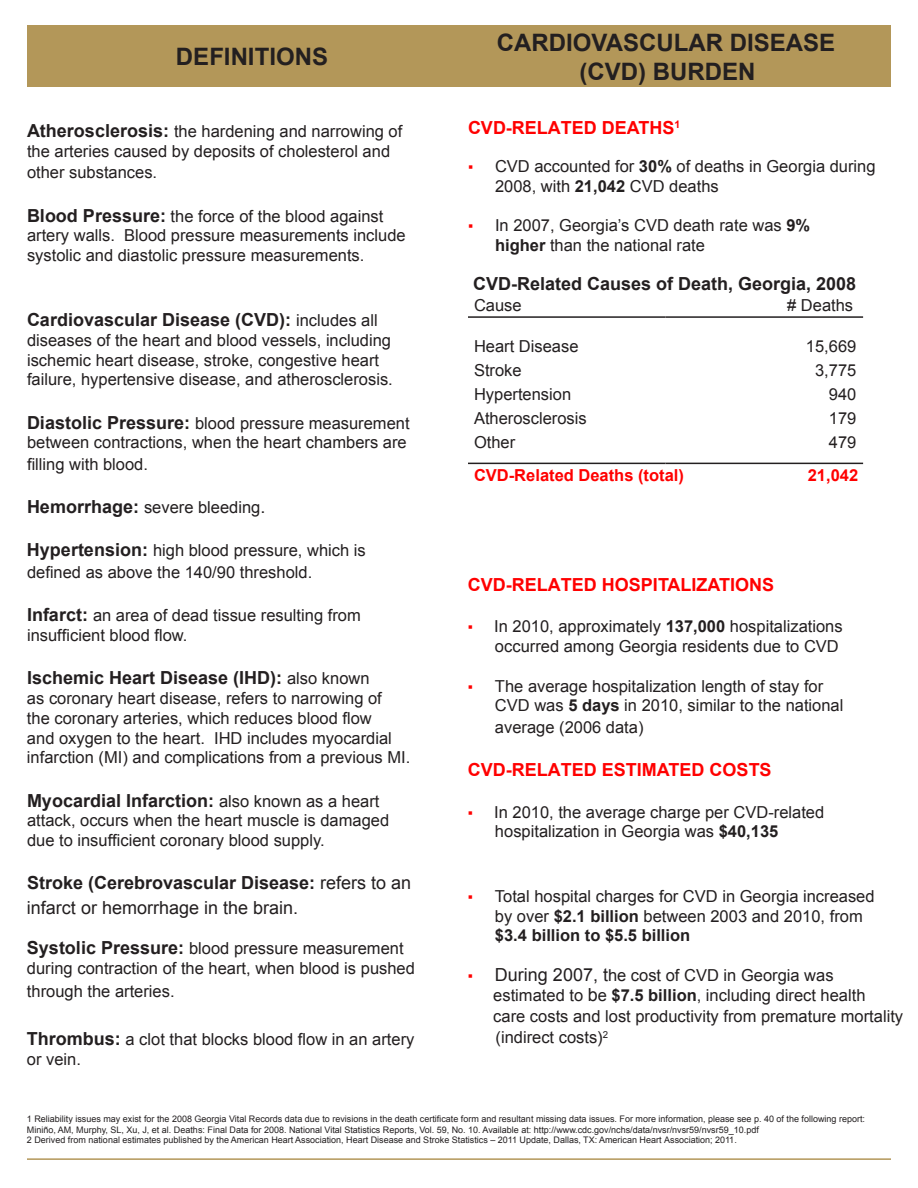
<style>
.page{position:relative;width:918px;height:1188px;background:#fff}
.page>*{position:absolute;margin:0;border:0;box-sizing:border-box;transform-origin:0 0}
.Column_Header_-16{font:700 24px "Arial";color:#231f20}
.Copy_1{font:700 18px "Arial";color:#231f20}
.Copy_1-2{font:18px/24.9px "Arial";color:#231f20}
.t1{font:700 18px "Arial";color:#f00}
.Square_bullets{font:700 18px "Arial";color:#231f20}
.Copy_1-3{font:700 18px "Arial";color:#f00}
.Copy_1-4{font:16.5px/19.8px "Arial";color:#231f20}
.Square_bullets-2{font:16.5px/19.8px "Arial";color:#231f20}
.Copy_1-5{font:700 16.5px "Arial";color:#f00}
.Copy_1-6{font:16.5px "Arial";color:#231f20}
.Foot_note_9pt{font:9px "Arial";color:#231f20}
.s1{font-weight:700;font-size:18px}
.s2{font-style:inherit}
.s3{font-weight:400;font-size:16.5px}
.s4{font-size:18px}
.s5{font-weight:700}
.s6{font-size:15px;color:#f00}
</style>
<div class="page">
<div style="left:27px;top:25px;width:864px;height:62px;background:#b39759"></div>
<hr style="left:27px;top:1158px;width:864px;height:2px;background:#b39759">
<hr style="left:468px;top:316px;width:198px;height:2px;background:#231f20">
<hr style="left:666px;top:316px;width:197px;height:2px;background:#231f20">
<hr style="left:468px;top:463px;width:198px;height:1px;background:#231f20">
<hr style="left:666px;top:463px;width:197px;height:1px;background:#231f20">
<p class="Column_Header_-16" style="left:176px;top:41px;width:154px">DEFINITIONS</p>
<p class="Copy_1-4" style="left:27px;top:121px;width:377px"><span class="s1">Atherosclerosis:</span> the hardening and narrowing of the arteries caused by deposits of cholesterol and</p>
<p class="Copy_1-4" style="left:27px;top:163px;width:132px">other substances.</p>
<p class="Copy_1-4" style="left:27px;top:206px;width:380px"><span class="s1">Blood Pressure:</span> the force of the blood against artery walls. <span class="s2">B</span>lood pressure <span class="s2">measurements include </span>systolic and diastolic pressure measurement<span class="s2">s</span>.</p>
<p class="Copy_1" style="left:27px;top:308px;width:352px">Cardiovascular Disease (CVD): <span class="s3">includes all</span></p>
<p class="Copy_1-4" style="left:27px;top:330px;width:367px">diseases of the heart and blood vessels, including ischemic heart disease, stroke, congestive heart failure, hypertensive disease, and atherosclerosis.</p>
<p class="Copy_1-4" style="left:27px;top:413px;width:384px"><span class="s1">Diastolic Pressure:</span> blood pressure measurement between contractions, when the heart chambers are</p>
<p class="Copy_1-4" style="left:27px;top:454px;width:123px">filling with blood.</p>
<p class="Copy_1-4" style="left:27px;top:498px;width:240px"><span class="s1">Hemorrhage:</span> severe bleeding<span class="s4">.</span></p>
<p class="Copy_1-4" style="left:27px;top:540px;width:340px;line-height:21.6px"><span class="s1">Hypertension:</span> high blood pressure, which is defined as above the 140/90 threshold.</p>
<p class="Copy_1-4" style="left:27px;top:606px;width:335px"><span class="s1">Infarct:</span> an area of dead tissue resulting from insufficient blood flow.</p>
<p class="Copy_1" style="left:27px;top:666px;width:344px">Ischemic Heart Disease (IHD): <span class="s3">also known</span></p>
<p class="Copy_1-4" style="left:27px;top:688px;width:385px">as coronary heart disease, refers to narrowing of<br>the coronary arteries, which reduces blood flow<br>and oxygen to the heart. IHD includes myocardial infarction (MI) and complications from a previous MI.</p>
<p class="Copy_1" style="left:27px;top:788px;width:354px">Myocardial Infarction: <span class="s3">also known as a heart</span></p>
<p class="Copy_1-4" style="left:27px;top:811px;width:364px">attack, occurs when the heart muscle is damaged due to insufficient coronary blood supply.</p>
<p class="Copy_1-2" style="left:27px;top:871px;width:386px"><span class="s5">Stroke (Cerebrovascular Disease</span><span class="s5">:</span> refers to an infarct or hemorrhage in the brain.</p>
<p class="Copy_1-4" style="left:27px;top:938px;width:389px"><span class="s1">Systolic Pressure</span><span class="s1">:</span> blood pressure measurement during contraction of the heart, when blood is pushed</p>
<p class="Copy_1-4" style="left:27px;top:981px;width:149px">through the arteries.</p>
<p class="Copy_1-4" style="left:27px;top:1030px;width:389px"><span class="s1">Thrombus:</span> a clot that blocks blood flow in an artery or vein.</p>
<p class="Column_Header_-16" style="left:497px;top:27px;width:340px">CARDIOVASCULAR DISEASE</p>
<p class="Column_Header_-16" style="left:580px;top:56px;width:177px"><span class="s2">(</span>CVD) BURDEN</p>
<p class="Copy_1-3" style="left:468px;top:116px;width:214px">CVD-RELATED <span class="s2">DEATHS</span><sup>1</sup></p>
<p class="Square_bullets-2" style="left:495px;top:156px;width:382px;text-indent:-27px"><span class="s6">▪</span> CVD accounted for <span class="s5">30%</span> of deaths in Georgia <span class="s2">during<br>2008</span>, with <span class="s5">21,042</span> CVD deaths</p>
<p class="Square_bullets-2" style="left:495px;top:216px;width:317px;text-indent:-27px"><span class="s6">▪</span> In 2007, Georgia’s CVD death rate was <span class="s5">9% higher</span> than the national rate</p>
<p class="Square_bullets" style="left:473px;top:272px;width:385px">CVD-Related Causes of Death, Georgia, 2008</p>
<p class="Copy_1-6" style="left:474px;top:294px;width:49px">Cause</p>
<p class="Copy_1-6" style="left:787px;top:294px;width:68px"># Deaths</p>
<p class="Copy_1-4" style="left:474px;top:336px;width:106px">Heart Disease</p>
<p class="Copy_1-4" style="left:806px;top:336px;width:52px">15,669</p>
<p class="Copy_1-4" style="left:474px;top:360px;width:49px">Stroke</p>
<p class="Copy_1-4" style="left:815px;top:360px;width:43px">3,775</p>
<p class="Copy_1-4" style="left:474px;top:384px;width:99px">Hypertension</p>
<p class="Copy_1-4" style="left:829px;top:384px;width:29px">940</p>
<p class="Copy_1-4" style="left:474px;top:408px;width:114px">Atherosclerosis</p>
<p class="Copy_1-4" style="left:829px;top:408px;width:29px">179</p>
<p class="Copy_1-4" style="left:474px;top:432px;width:43px">Other</p>
<p class="Copy_1-4" style="left:829px;top:432px;width:29px">479</p>
<p class="Copy_1-5" style="left:474px;top:465px;width:211px">CVD<span class="s2">-Related</span> Deaths (total)</p>
<p class="Copy_1-5" style="left:808px;top:465px;width:52px">21,042</p>
<p class="t1" style="left:468px;top:573px;width:308px"><span class="s2">CVD-RELATED</span> HOSPITALIZATIONS</p>
<p class="Square_bullets-2" style="left:468px;top:617px;width:376px;text-align:right"><span class="s6">▪</span> <span class="s2">In 2010, a</span>pproximately <span class="s5">1</span><span class="s5">37</span><span class="s5">,000</span> hospitalizations occurred among Georgia residents due to CVD</p>
<p class="Square_bullets-2" style="left:495px;top:676px;width:350px;text-indent:-27px"><span class="s6">▪</span> The average hospitalization length of stay for<br>CVD was <span class="s5">5 days</span> in 20<span class="s2">10</span>, similar to the national</p>
<p class="Square_bullets-2" style="left:495px;top:717px;width:150px">average (2006 data)</p>
<p class="t1" style="left:468px;top:758px;width:305px"><span class="s2">CVD-RELATED</span> ESTIMATED COSTS</p>
<p class="Square_bullets-2" style="left:495px;top:802px;width:331px;text-indent:-27px"><span class="s6">▪</span> <span class="s2">In 2010, t</span>he average charge per CVD<span class="s2">-related </span>hospitalization in Georgia was <span class="s5">$</span><span class="s5">4</span><span class="s5">0</span><span class="s5">,135</span></p>
<p class="Square_bullets-2" style="left:495px;top:886px;width:381px;text-indent:-27px"><span class="s6">▪</span> Total hospital charges for CVD <span class="s2">in Georgia</span> increased by over <span class="s5">$</span><span class="s5">2.1</span> <span class="s5">billion</span> between 2003 and 20<span class="s2">10</span>, from <span class="s5">$3.4 billion to $</span><span class="s5">5.5</span> <span class="s5">billion</span></p>
<p class="Square_bullets-2" style="left:493px;top:966px;width:374px;text-indent:-25px"><span class="s6">▪</span> <span class="s4">During 2007, t</span>he cost of CVD in Georgia <span class="s2">wa</span>s estimated <span class="s2">to</span> <span class="s4">b</span><span class="s2">e</span> <span class="s5">$7.5 billion</span>, <span class="s2">i</span>nclud<span class="s2">ing</span> direct health</p>
<p class="Square_bullets-2" style="left:493px;top:1006px;width:411px;line-height:20.7px">care costs and lost productivity from <span class="s2">premature</span> mortality (indirect costs)<sup>2</sup></p>
<p class="Foot_note_9pt" style="left:27px;top:1113px;width:840px">1 Reliability issues may exist for the 2008 Georgia Vital Records data due to revisions <span class="s2">in</span> the death certificate <span class="s2">form</span> and resultant missing data issues. For more information, please see p. 40 of the following report:</p>
<p class="Foot_note_9pt" style="left:27px;top:1124px;width:733px">Miniño, AM, Murphy, SL, Xu, J, et al. Deaths: Final Data for 2008. National Vital Statistics Reports, Vol. 59, No. 10. Available at: http://www.cdc.gov/nchs/data/nvsr/nvsr59/nvsr59_10.pdf</p>
<p class="Foot_note_9pt" style="left:27px;top:1134px;width:711px">2 Derived from national estimates published by the American Heart Association, Heart Disease and Stroke Statistics – 2011 Update, Dallas, TX: American Heart Association; 2011.</p>
</div>
